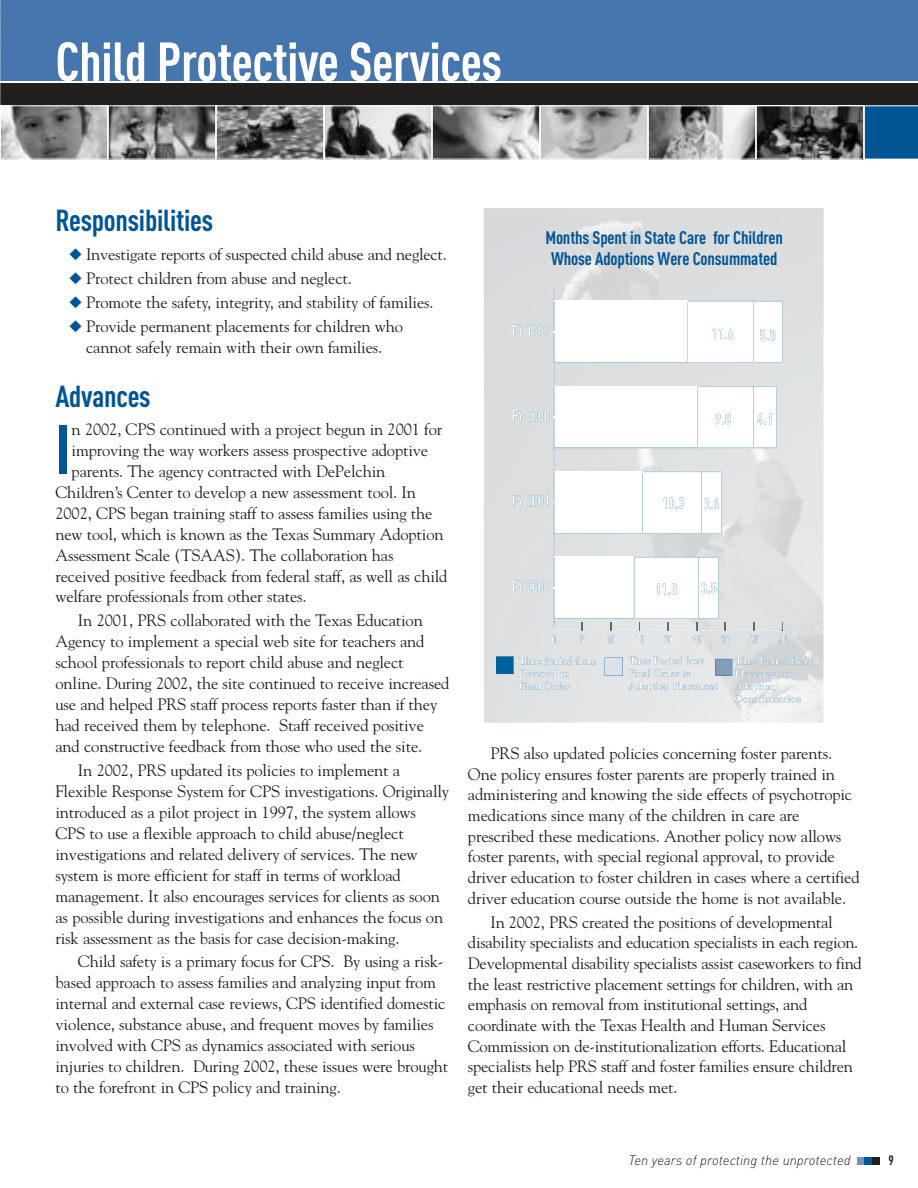
<style>
.page{position:relative;width:918px;height:1188px;background:#fff}
.page>*{position:absolute;margin:0;border:0;box-sizing:border-box;transform-origin:0 0}
.t1{font:700 67.95px "DIN Cond";color:#005595}
.t2{font:700 54px "DIN Cond";letter-spacing:-.01em;color:#fff}
.t3{font:700 30px "DIN Cond";letter-spacing:-.01em;color:#005595}
.t4{font:700 18px/21px "DIN Cond";letter-spacing:-.01em;color:#005595;text-align:center}
.t5{font:16.5px/21px "Goudy";letter-spacing:-.01em;color:#231f1f}
.t6{font:italic 300 13.5px "DIN";color:#231f1f}
.t7{font:700 13.5px "DIN Cond";color:#231f1f}
.s1{color:#005595}
.s2{color:#fff}
</style>
<div class="page">
<div style="left:0;top:83px;width:918px;height:43px;background:#231f1f"></div>
<div style="left:0;top:0;width:918px;height:81px;background:#4576ae"></div>
<img style="left:2px;top:107px;width:104px;height:50px">
<div style="left:0;top:105px;width:108px;height:54px;border:1px solid #fff"></div>
<svg style="left:110px;top:107px;width:104px;height:50px;background:#7e7e7e"></svg>
<div style="left:108px;top:105px;width:108px;height:54px;border:1px solid #fff"></div>
<svg style="left:218px;top:107px;width:104px;height:50px;background:#717171"></svg>
<div style="left:216px;top:105px;width:108px;height:54px;border:1px solid #fff"></div>
<svg style="left:326px;top:107px;width:104px;height:50px;background:#838383"></svg>
<div style="left:324px;top:105px;width:108px;height:54px;border:1px solid #fff"></div>
<svg style="left:434px;top:107px;width:104px;height:50px;background:#969696"></svg>
<div style="left:432px;top:105px;width:108px;height:54px;border:1px solid #fff"></div>
<svg style="left:542px;top:107px;width:104px;height:50px;background:#afafaf"></svg>
<div style="left:540px;top:105px;width:108px;height:54px;border:1px solid #fff"></div>
<svg style="left:650px;top:107px;width:104px;height:50px;background:#a0a0a0"></svg>
<div style="left:648px;top:105px;width:108px;height:54px;border:1px solid #fff"></div>
<svg style="left:758px;top:107px;width:104px;height:50px;background:#454545"></svg>
<div style="left:756px;top:105px;width:108px;height:54px;border:1px solid #fff"></div>
<svg style="left:864px;top:105px;width:54px;height:54px;background:#0a5c99"></svg>
<img style="left:763px;top:328px;width:61px;height:395px">
<img style="left:701px;top:644px;width:62px;height:79px">
<svg style="left:605px;top:658px;width:18px;height:18px"></svg>
<svg style="left:496px;top:656px;width:100px;height:34px;background:#c4d2db"></svg>
<img style="left:519px;top:682px;width:42px;height:8px">
<svg style="left:629px;top:656px;width:183px;height:46px;background:#d8dee2"></svg>
<img style="left:735px;top:695px;width:44px;height:7px">
<svg style="left:513px;top:289px;width:273px;height:355px"></svg>
<div style="left:857px;top:1157px;width:8px;height:8px;background:#7393c1"></div>
<div style="left:872px;top:1157px;width:8px;height:8px;background:#231f1f"></div>
<div style="left:865px;top:1157px;width:7px;height:8px;background:#005595"></div>
<svg style="left:0;top:0;width:1px;height:160px"></svg>
<h2 class="t2" style="left:56px;top:42px;width:448px">Child Protective Services</h2>
<h3 class="t3" style="left:56px;top:210px;width:159px">Responsibilities</h3>
<p class="t5" style="left:69px;top:245px;width:380px"><span class="s1">◆</span> Investigate reports of suspected child abuse and neglect.</p>
<p class="t5" style="left:69px;top:269px;width:284px"><span class="s1">◆</span> Protect children from abuse and neglect.</p>
<p class="t5" style="left:69px;top:293px;width:366px"><span class="s1">◆</span> Promote the safety, integrity, and stability of families.</p>
<p class="t5" style="left:69px;top:317px;width:335px;text-align:center"><span class="s1">◆</span> Provide permanent placements for children who cannot safely remain with their own families.</p>
<h3 class="t3" style="left:56px;top:385px;width:97px">Advances</h3>
<h1 class="t1" style="left:56px;top:426px;width:17px">I</h1>
<p class="t5" style="left:72px;top:420px;width:372px">n 2002, CPS continued with a project begun in 2001 for</p>
<p class="t5" style="left:72px;top:441px;width:358px">improving the way workers assess prospective adoptive</p>
<p class="t5" style="left:72px;top:462px;width:315px">parents. The agency contracted with DePelchin</p>
<p class="t5" style="left:55px;top:483px;width:362px">Children’s Center to develop a new assessment tool. In</p>
<p class="t5" style="left:55px;top:504px;width:379px">2002, CPS began training staff to assess families using the</p>
<p class="t5" style="left:55px;top:525px;width:390px">new tool, which is known as the Texas Summary Adoption</p>
<p class="t5" style="left:55px;top:546px;width:340px">Assessment Scale (TSAAS). The collaboration has</p>
<p class="t5" style="left:55px;top:567px;width:394px">received positive feedback from federal staff, as well as child</p>
<p class="t5" style="left:55px;top:588px;width:253px">welfare professionals from other states.</p>
<p class="t5" style="left:55px;top:611px;width:395px;text-indent:22px">In 2001, PRS collaborated with the Texas Education Agency to implement a special web site for teachers and school professionals to report child abuse and neglect online. During 2002, the site continued to receive increased use and helped PRS staff process reports faster than if they had received them by telephone. Staff received positive and constructive feedback from those who used the site.</p>
<p class="t5" style="left:55px;top:761px;width:395px;text-indent:22px">In 2002, PRS updated its policies to implement a Flexible Response System for CPS investigations. Originally introduced as a pilot project in 1997, the system allows CPS to use a flexible approach to child abuse/neglect investigations and related delivery of services. The new system is more efficient for staff in terms of workload management. It also encourages services for clients as soon as possible during investigations and enhances the focus on risk assessment as the basis for case decision-making.</p>
<p class="t5" style="left:55px;top:953px;width:394px;text-indent:22px">Child safety is a primary focus for CPS. By using a risk&shy;based approach to assess families and analyzing input from internal and external case reviews, CPS identified domestic violence, substance abuse, and frequent moves by families involved with CPS as dynamics associated with serious injuries to children. During 2002, these issues were brought to the forefront in CPS policy and training.</p>
<p class="t4" style="left:545px;top:229px;width:239px">Months Spent in State Care for Children<br>Whose Adoptions Were Consummated</p>
<p class="t5" style="left:468px;top:744px;width:393px;text-indent:22px">PRS also updated policies concerning foster parents.<br>One policy ensures foster parents are properly trained in administering and knowing the side effects of psychotropic medications since many of the children in care are prescribed these medications. Another policy now allows foster parents, with special regional approval, to provide driver education to foster children in cases where a certified driver education course outside the home is not available.</p>
<p class="t5" style="left:468px;top:913px;width:395px;text-indent:22px">In 2002, PRS created the positions of developmental disability specialists and education specialists in each region.<br>Developmental disability specialists assist caseworkers to find the least restrictive placement settings for children, with an emphasis on removal from institutional settings, and coordinate with the Texas Health and Human Services Commission on de-institutionalization efforts. Educational specialists help PRS staff and foster families ensure children get their educational needs met.</p>
<p class="t6" style="left:629px;top:1156px;width:227px">Ten years of protecting the unprotected<span class="s2">.</span></p>
<p class="t7" style="left:889px;top:1155px;width:7px">9</p>
</div>
